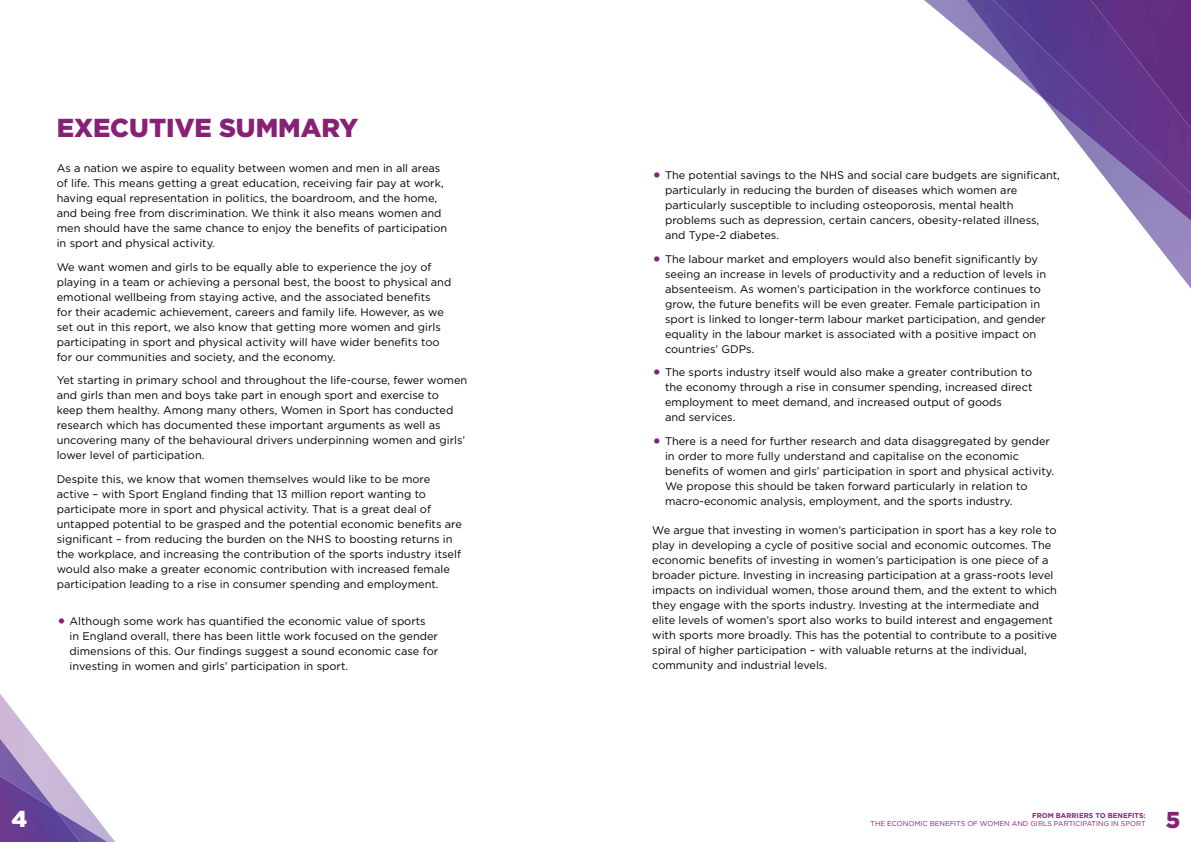
<style>
.page{position:relative;width:1191px;height:842px;background:#fff}
.page>*{position:absolute;margin:0;border:0;box-sizing:border-box;transform-origin:0 0}
.t1{font:900 26px "Gotham";color:#872175}
.t2{font:900 23px "Gotham";color:#fff}
.t3{font:900 23px "Gotham";color:#872175}
.t4{font:11px/15px "Gotham";color:#000}
.t5{font:7px "Gotham";color:#872175}
.t6{font:700 7px "Gotham";color:#872175}
.s1{font-size:20px;color:#872175}
</style>
<div class="page">
<svg style="left:0;top:694px;width:115px;height:148px"></svg>
<img style="left:0;top:739px;width:55px;height:37px">
<img style="left:80px;top:810px;width:28px;height:32px">
<img style="left:0;top:776px;width:80px;height:66px">
<div style="left:43px;top:146px;width:461px;height:583px;background:#fff"></div>
<svg style="left:1138px;top:221px;width:53px;height:68px"></svg>
<svg style="left:924px;top:0;width:42px;height:35px"></svg>
<img style="left:966px;top:0;width:225px;height:221px">
<img style="left:993px;top:0;width:198px;height:193px">
<img style="left:1090px;top:0;width:101px;height:129px">
<h1 class="t1" style="left:57px;top:113px;width:303px">EXECUTIVE SUMMARY</h1>
<p class="t4" style="left:57px;top:160px;width:392px">As a nation we aspire to equality between women and men in all areas of life. This means getting a great education, receiving fair pay at work, having equal representation in politics, the boardroom, and the home, and being free from discrimination. We think it also means women and men should have the same chance to enjoy the benefits of participation in sport and physical activity.</p>
<p class="t4" style="left:57px;top:259px;width:396px">We want women and girls to be equally able to experience the joy of playing in a team or achieving a personal best, the boost to physical and emotional wellbeing from staying active, and the associated benefits<br>for their academic achievement, careers and family life. However, as we set out in this report, we also know that getting more women and girls participating in sport and physical activity will have wider benefits too for our communities and society, and the economy.</p>
<p class="t4" style="left:57px;top:372px;width:412px">Yet starting in primary school and throughout the life-course, fewer women and girls than men and boys take part in enough sport and exercise to keep them healthy. Among many others, Women in Sport has conducted research which has documented these important arguments as well as uncovering many of the behavioural drivers underpinning women and girls’ lower level of participation.</p>
<p class="t4" style="left:57px;top:471px;width:407px">Despite this, we know that women themselves would like to be more active – with Sport England finding that 13 million report wanting to participate more in sport and physical activity. That is a great deal of untapped potential to be grasped and the potential economic benefits are significant – from reducing the burden on the NHS to boosting returns in the workplace, and increasing the contribution of the sports industry itself would also make a greater economic contribution with increased female participation leading to a rise in consumer spending and employment.</p>
<p class="t4" style="left:70px;top:614px;width:370px;text-indent:-13px"><span class="s1">•</span> Although some work has quantified the economic value of sports<br>in England overall, there has been little work focused on the gender dimensions of this. Our findings suggest a sound economic case for investing in women and girls’ participation in sport.</p>
<h2 class="t2" style="left:11px;top:805px;width:17px">4</h2>
<p class="t4" style="left:665px;top:168px;width:396px;text-indent:-13px"><span class="s1">•</span> The potential savings to the NHS and social care budgets are significant, particularly in reducing the burden of diseases which women are particularly susceptible to including osteoporosis, mental health problems such as depression, certain cancers, obesity-related illness, and Type-2 diabetes.</p>
<p class="t4" style="left:665px;top:251px;width:382px;text-indent:-13px"><span class="s1">•</span> The labour market and employers would also benefit significantly by seeing an increase in levels of productivity and a reduction of levels in absenteeism. As women’s participation in the workforce continues to grow, the future benefits will be even greater. Female participation in sport is linked to longer-term labour market participation, and gender equality in the labour market is associated with a positive impact on countries’ GDPs.</p>
<p class="t4" style="left:665px;top:365px;width:369px;text-indent:-13px"><span class="s1">•</span> The sports industry itself would also make a greater contribution to the economy through a rise in consumer spending, increased direct employment to meet demand, and increased output of goods<br>and services.</p>
<p class="t4" style="left:665px;top:433px;width:390px;text-indent:-13px"><span class="s1">•</span> There is a need for further research and data disaggregated by gender in order to more fully understand and capitalise on the economic benefits of women and girls’ participation in sport and physical activity.<br>We propose this should be taken forward particularly in relation to macro-economic analysis, employment, and the sports industry.</p>
<p class="t4" style="left:652px;top:522px;width:406px">We argue that investing in women’s participation in sport has a key role to play in developing a cycle of positive social and economic outcomes. The economic benefits of investing in women’s participation is one piece of a broader picture. Investing in increasing participation at a grass-roots level impacts on individual women, those around them, and the extent to which they engage with the sports industry. Investing at the intermediate and elite levels of women’s sport also works to build interest and engagement with sports more broadly. This has the potential to contribute to a positive spiral of higher participation – with valuable returns at the individual, community and industrial levels.</p>
<p class="t6" style="left:1032px;top:811px;width:115px">FROM BARRIERS TO BENEFITS:</p>
<p class="t5" style="left:870px;top:819px;width:276px">THE ECONOMIC BENEFITS OF WOMEN AND GIRLS PARTICIPATING IN SPORT</p>
<h2 class="t3" style="left:1165px;top:806px;width:16px">5</h2>
</div>
